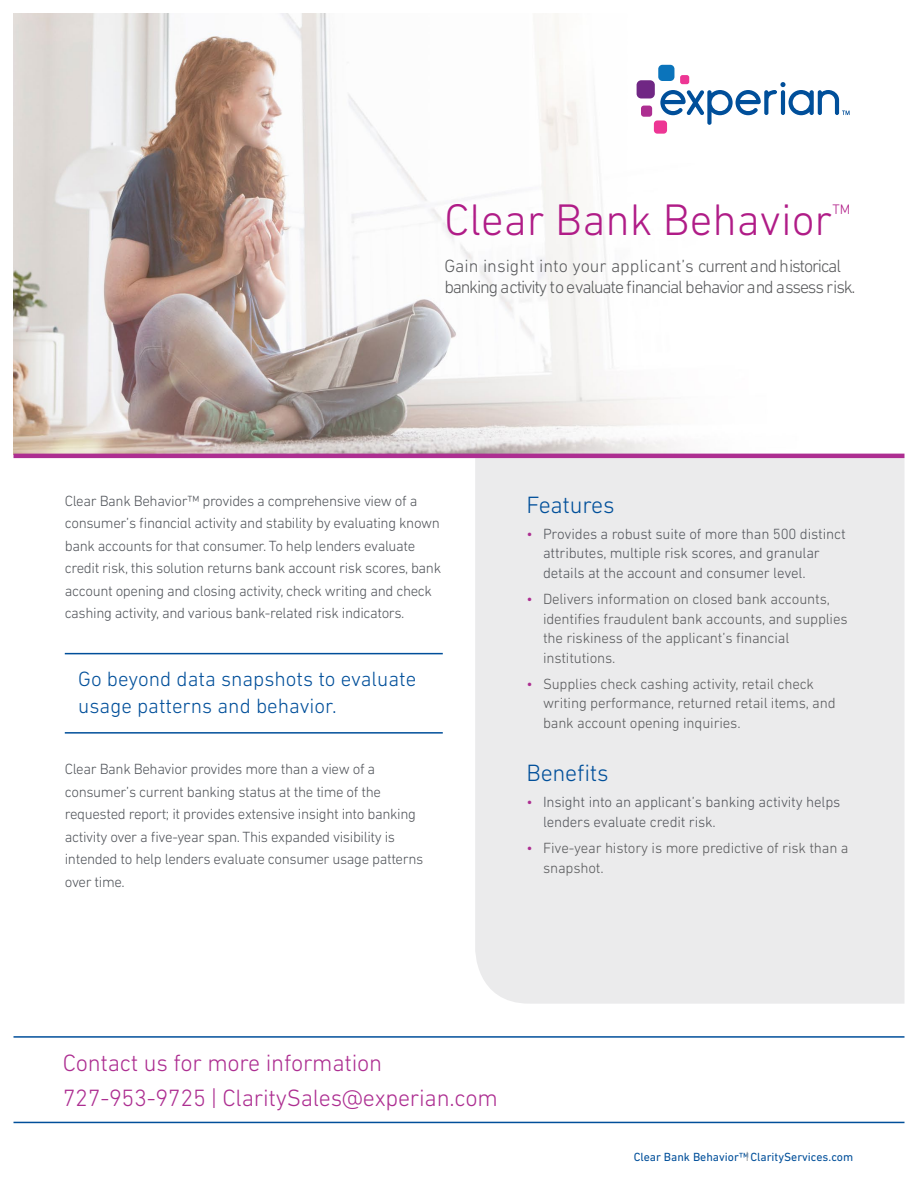
<style>
.page{position:relative;width:918px;height:1188px;background:#fff}
.page>*{position:absolute;margin:0;border:0;box-sizing:border-box;transform-origin:0 0}
.t1{font:300 45px "DIN Next W1 G";color:#b01c87}
.t2{font:300 24px/34.5px "DIN Next W1 G";letter-spacing:-.01em;color:#ad2e91}
.t3{font:300 24px "DIN Next W1 G";letter-spacing:-.01em;color:#004f9a}
.t4{font:300 21px/27px "DIN Next W1 G";color:#004f9a}
.t5{font:300 18px/21px "DIN Next W1 G";letter-spacing:-.065em;color:#58595b}
.t6{font:300 15px/22.5px "DIN Next W1 G";letter-spacing:-.025em;color:#52555b}
.t7{font:300 15px/19.5px "DIN Next W1 G";letter-spacing:-.01em;color:#58595b}
.t8{font:300 13.95px "DIN Next W1 G";color:#b01c87}
.t9{font:12px "DIN Next W1 G";color:#004f9a}
.s1{color:#ad2e91}
</style>
<div class="page">
<hr style="left:14px;top:1036px;width:890px;height:2px;background:#004f9a">
<hr style="left:14px;top:1122px;width:890px;height:1px;background:#004f9a">
<img style="left:14px;top:14px;width:890px;height:440px">
<hr style="left:65px;top:653px;width:378px;height:1px;background:#004f9a">
<hr style="left:65px;top:732px;width:378px;height:2px;background:#004f9a">
<div style="left:475px;top:458px;width:429px;height:546px;background:#ebebec"></div>
<hr style="left:14px;top:454px;width:890px;height:4px;background:#ad2e91">
<div style="left:658px;top:65px;width:16px;height:16px;background:#0b74bb;border-radius:4px"></div>
<div style="left:637px;top:80px;width:18px;height:18px;background:#702784;border-radius:5px"></div>
<div style="left:641px;top:106px;width:11px;height:11px;background:#ad2e91;border-radius:3px"></div>
<div style="left:654px;top:120px;width:13px;height:14px;background:#ed3694;border-radius:3px"></div>
<div style="left:680px;top:75px;width:9px;height:9px;background:#ed3694;border-radius:2px"></div>
<svg style="left:660px;top:82px;width:190px;height:43px"></svg>
<h1 class="t1" style="left:444px;top:194px;width:390px">Clear Bank Behavior</h1>
<p class="t8" style="left:832px;top:201px;width:19px">TM</p>
<p class="t5" style="left:444px;top:255px;width:413px">Gain insight into your applicant’s current and historical banking activity to evaluate financial behavior and assess risk.</p>
<p class="t6" style="left:65px;top:489px;width:378px">Clear Bank Behavior™ provides a comprehensive view of a consumer’s financial activity and stability by evaluating known bank accounts for that consumer. To help lenders evaluate credit risk, this solution returns bank account risk scores, bank account opening and closing activity, check writing and check cashing activity, and various bank-related risk indicators.</p>
<h3 class="t4" style="left:78px;top:665px;width:339px">Go beyond data snapshots to evaluate usage patterns and behavior.</h3>
<p class="t6" style="left:65px;top:758px;width:360px">Clear Bank Behavior provides more than a view of a consumer’s current banking status at the time of the requested report; it provides extensive insight into banking activity over a five-year span. This expanded visibility is intended to help lenders evaluate consumer usage patterns over time.</p>
<h2 class="t3" style="left:526px;top:491px;width:90px">Features</h2>
<p class="t6" style="left:543px;top:524px;width:304px;line-height:19.5px;text-indent:-16px"><span class="s1">•</span> Provides a robust suite of more than 500 distinct attributes, multiple risk scores, and granular details at the account and consumer level.</p>
<p class="t7" style="left:543px;top:589px;width:306px;text-indent:-16px"><span class="s1">•</span> Delivers information on closed bank accounts, identifies fraudulent bank accounts, and supplies the riskiness of the applicant’s financial institutions.</p>
<p class="t7" style="left:543px;top:674px;width:294px;text-indent:-16px"><span class="s1">•</span> Supplies check cashing activity, retail check writing performance, returned retail items, and bank account opening inquiries.</p>
<h2 class="t3" style="left:526px;top:759px;width:84px">Benefits</h2>
<p class="t6" style="left:543px;top:792px;width:299px;line-height:19.5px;text-indent:-16px"><span class="s1">•</span> Insight into an applicant’s banking activity helps lenders evaluate credit risk.</p>
<p class="t7" style="left:543px;top:838px;width:307px;text-indent:-16px"><span class="s1">•</span> Five-year history is more predictive of risk than a snapshot.</p>
<h2 class="t2" style="left:63px;top:1046px;width:437px">Contact us for more information<br>727-953-9725 | ClaritySales@experian.com</h2>
<p class="t9" style="left:634px;top:1150px;width:221px">Clear Bank Behavior™ ClarityServices.com</p>
</div>
